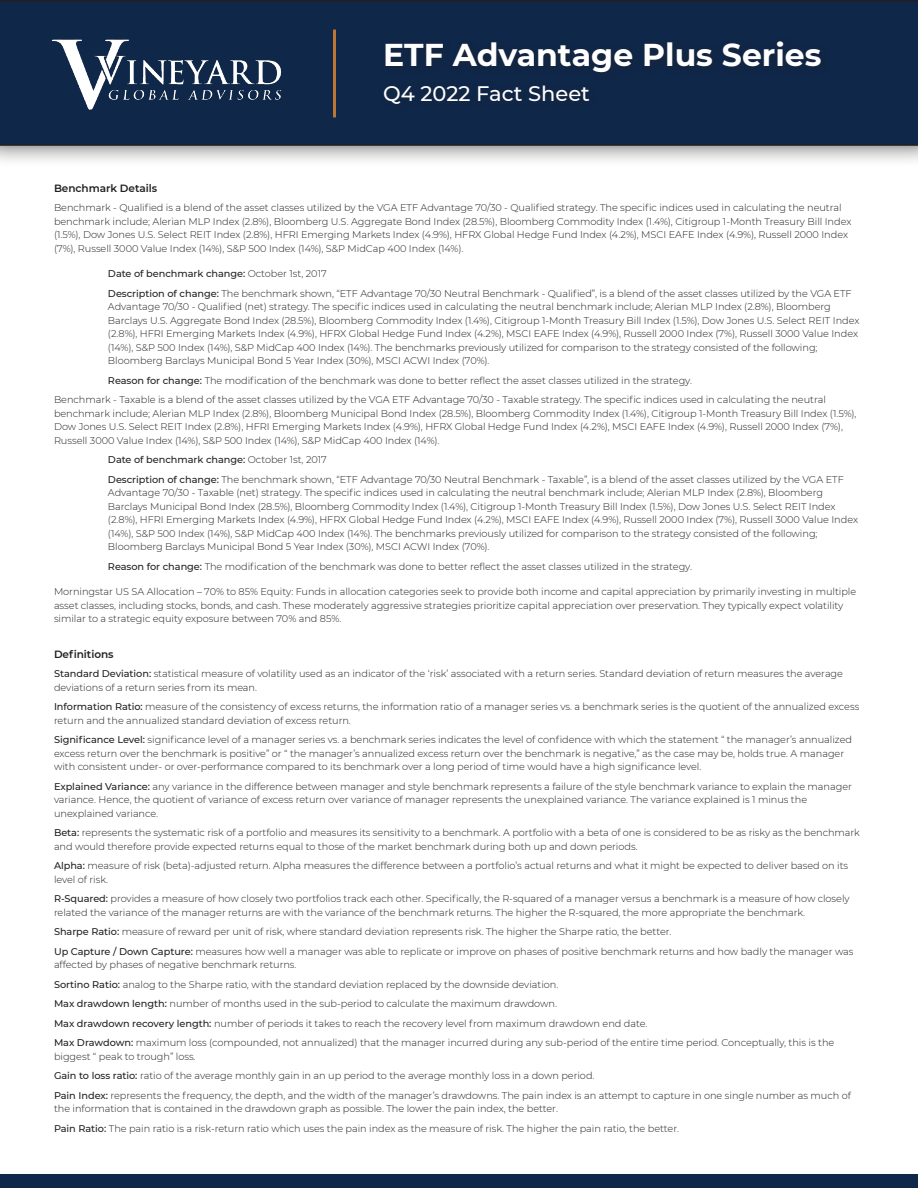
<style>
.page{position:relative;width:918px;height:1188px;background:#fff}
.page>*{position:absolute;margin:0;border:0;box-sizing:border-box;transform-origin:0 0}
.t1{font:700 31.5px "Montserrat";color:#fff}
.t2{font:500 21px "Montserrat";color:#fff}
.t3{font:600 10.5px "Montserrat";letter-spacing:-.005em;color:#231f20}
.t4{font:300 9.75px/13.5px "Montserrat";letter-spacing:-.005em;color:#231f20}
.t5{font:500 9.75px "Montserrat";letter-spacing:-.005em;color:#231f20}
.s1{font-weight:300}
.s2{font-weight:500}
</style>
<div class="page">
<div style="left:0;top:1175px;width:918px;height:13px;background:#0f2749"></div>
<div style="left:0;top:0;width:918px;height:167px;background:#231f20;opacity:.68"></div>
<div style="left:0;top:0;width:918px;height:146px;background:#0f2749"></div>
<img style="left:45px;top:32px;width:243px;height:85px">
<hr style="left:333px;top:30px;width:3px;height:87px;background:#bb7633">
<div style="left:379px;top:37px;width:452px;height:76px;background:#0f2648"></div>
<p class="t1" style="left:383px;top:32px;width:440px">ETF Advantage Plus Series</p>
<p class="t2" style="left:383px;top:78px;width:208px">Q4 2022 Fact Sheet</p>
<p class="t3" style="left:54px;top:180px;width:105px">Benchmark Details</p>
<p class="t4" style="left:54px;top:201px;width:799px">Benchmark - Qualified is a blend of the asset classes utilized by the VGA ETF Advantage 70/30 - Qualified strategy. The specific indices used in calculating the neutral benchmark include; Alerian MLP Index (2.8%), Bloomberg U.S. Aggregate Bond Index (28.5%), Bloomberg Commodity Index (1.4%), Citigroup 1-Month Treasury Bill Index (1.5%), Dow Jones U.S. Select REIT Index (2.8%), HFRI Emerging Markets Index (4.9%), HFRX Global Hedge Fund Index (4.2%), MSCI EAFE Index (4.9%), Russell 2000 Index (7%), Russell 3000 Value Index (14%), S&amp;P 500 Index (14%), S&amp;P MidCap 400 Index (14%).</p>
<p class="t5" style="left:108px;top:267px;width:220px">Date of benchmark change: <span class="s1">October 1st, 2017</span></p>
<p class="t4" style="left:108px;top:286px;width:753px"><span class="s2">Description of change:</span> The benchmark shown, “ETF Advantage 70/30 Neutral Benchmark - Qualified”, is a blend of the asset classes utilized by the VGA ETF Advantage 70/30 - Qualified (net) strategy. The specific indices used in calculating the neutral benchmark include; Alerian MLP Index (2.8%), Bloomberg Barclays U.S. Aggregate Bond Index (28.5%), Bloomberg Commodity Index (1.4%), Citigroup 1-Month Treasury Bill Index (1.5%), Dow Jones U.S. Select REIT Index (2.8%), HFRI Emerging Markets Index (4.9%), HFRX Global Hedge Fund Index (4.2%), MSCI EAFE Index (4.9%), Russell 2000 Index (7%), Russell 3000 Value Index (14%), S&amp;P 500 Index (14%), S&amp;P MidCap 400 Index (14%). The benchmarks previously utilized for comparison to the strategy consisted of the following; Bloomberg Barclays Municipal Bond 5 Year Index (30%), MSCI ACWI Index (70%).</p>
<p class="t4" style="left:108px;top:373px;width:586px"><span class="s2">Reason for change:</span> The modification of the benchmark was done to better reflect the asset classes utilized in the strategy.</p>
<p class="t4" style="left:54px;top:393px;width:804px">Benchmark - Taxable is a blend of the asset classes utilized by the VGA ETF Advantage 70/30 - Taxable strategy. The specific indices used in calculating the neutral benchmark include; Alerian MLP Index (2.8%), Bloomberg Municipal Bond Index (28.5%), Bloomberg Commodity Index (1.4%), Citigroup 1-Month Treasury Bill Index (1.5%), Dow Jones U.S. Select REIT Index (2.8%), HFRI Emerging Markets Index (4.9%), HFRX Global Hedge Fund Index (4.2%), MSCI EAFE Index (4.9%), Russell 2000 Index (7%), Russell 3000 Value Index (14%), S&amp;P 500 Index (14%), S&amp;P MidCap 400 Index (14%).</p>
<p class="t5" style="left:108px;top:453px;width:220px">Date of benchmark change: <span class="s1">October 1st, 2017</span></p>
<p class="t4" style="left:108px;top:472px;width:752px"><span class="s2">Description of change:</span> The benchmark shown, “ETF Advantage 70/30 Neutral Benchmark - Taxable”, is a blend of the asset classes utilized by the VGA ETF Advantage 70/30 - Taxable (net) strategy. The specific indices used in calculating the neutral benchmark include; Alerian MLP Index (2.8%), Bloomberg Barclays Municipal Bond Index (28.5%), Bloomberg Commodity Index (1.4%), Citigroup 1-Month Treasury Bill Index (1.5%), Dow Jones U.S. Select REIT Index (2.8%), HFRI Emerging Markets Index (4.9%), HFRX Global Hedge Fund Index (4.2%), MSCI EAFE Index (4.9%), Russell 2000 Index (7%), Russell 3000 Value Index (14%), S&amp;P 500 Index (14%), S&amp;P MidCap 400 Index (14%). The benchmarks previously utilized for comparison to the strategy consisted of the following; Bloomberg Barclays Municipal Bond 5 Year Index (30%), MSCI ACWI Index (70%).</p>
<p class="t4" style="left:108px;top:559px;width:586px"><span class="s2">Reason for change:</span> The modification of the benchmark was done to better reflect the asset classes utilized in the strategy.</p>
<p class="t4" style="left:54px;top:585px;width:804px">Morningstar US SA Allocation – 70% to 85% Equity: Funds in allocation categories seek to provide both income and capital appreciation by primarily investing in multiple asset classes, including stocks, bonds, and cash. These moderately aggressive strategies prioritize capital appreciation over preservation. They typically expect volatility similar to a strategic equity exposure between 70% and 85%.</p>
<p class="t3" style="left:54px;top:646px;width:61px">Definitions</p>
<p class="t4" style="left:54px;top:667px;width:791px"><span class="s2">Standard Deviation:</span> statistical measure of volatility used as an indicator of the ‘risk’ associated with a return series. Standard deviation of return measures the average deviations of a return series from its mean.</p>
<p class="t4" style="left:54px;top:700px;width:807px"><span class="s2">Information Ratio:</span> measure of the consistency of excess returns, the information ratio of a manager series vs. a benchmark series is the quotient of the annualized excess return and the annualized standard deviation of excess return.</p>
<p class="t4" style="left:54px;top:733px;width:800px"><span class="s2">Significance Level:</span> significance level of a manager series vs. a benchmark series indicates the level of confidence with which the statement “ the manager’s annualized excess return over the benchmark is positive” or “ the manager’s annualized excess return over the benchmark is negative,” as the case may be, holds true. A manager with consistent under- or over-performance compared to its benchmark over a long period of time would have a high significance level.</p>
<p class="t4" style="left:54px;top:779px;width:800px"><span class="s2">Explained Variance:</span> any variance in the difference between manager and style benchmark represents a failure of the style benchmark variance to explain the manager variance. Hence, the quotient of variance of excess return over variance of manager represents the unexplained variance. The variance explained is 1 minus the unexplained variance.</p>
<p class="t4" style="left:54px;top:826px;width:808px"><span class="s2">Beta:</span> represents the systematic risk of a portfolio and measures its sensitivity to a benchmark. A portfolio with a beta of one is considered to be as risky as the benchmark and would therefore provide expected returns equal to those of the market benchmark during both up and down periods.</p>
<p class="t4" style="left:54px;top:859px;width:796px"><span class="s2">Alpha:</span> measure of risk (beta)-adjusted return. Alpha measures the difference between a portfolio’s actual returns and what it might be expected to deliver based on its level of risk.</p>
<p class="t4" style="left:54px;top:892px;width:797px"><span class="s2">R-Squared:</span> provides a measure of how closely two portfolios track each other. Specifically, the R-squared of a manager versus a benchmark is a measure of how closely related the variance of the manager returns are with the variance of the benchmark returns. The higher the R-squared, the more appropriate the benchmark.</p>
<p class="t4" style="left:54px;top:925px;width:619px"><span class="s2">Sharpe Ratio:</span> measure of reward per unit of risk, where standard deviation represents risk. The higher the Sharpe ratio, the better.</p>
<p class="t4" style="left:54px;top:944px;width:801px"><span class="s2">Up Capture / Down Capture:</span> measures how well a manager was able to replicate or improve on phases of positive benchmark returns and how badly the manager was affected by phases of negative benchmark returns.</p>
<p class="t4" style="left:54px;top:977px;width:506px"><span class="s2">Sortino Ratio:</span> analog to the Sharpe ratio, with the standard deviation replaced by the downside deviation.</p>
<p class="t4" style="left:54px;top:997px;width:505px"><span class="s2">Max drawdown length:</span> number of months used in the sub-period to calculate the maximum drawdown.</p>
<p class="t4" style="left:54px;top:1016px;width:595px"><span class="s2">Max drawdown recovery length:</span> number of periods it takes to reach the recovery level from maximum drawdown end date.</p>
<p class="t4" style="left:54px;top:1036px;width:782px"><span class="s2">Max Drawdown:</span> maximum loss (compounded, not annualized) that the manager incurred during any sub-period of the entire time period. Conceptually, this is the biggest “ peak to trough” loss.</p>
<p class="t4" style="left:54px;top:1069px;width:542px"><span class="s2">Gain to loss ratio:</span> ratio of the average monthly gain in an up period to the average monthly loss in a down period.</p>
<p class="t4" style="left:54px;top:1088px;width:798px"><span class="s2">Pain Index:</span> represents the frequency, the depth, and the width of the manager’s drawdowns. The pain index is an attempt to capture in one single number as much of the information that is contained in the drawdown graph as possible. The lower the pain index, the better.</p>
<p class="t4" style="left:54px;top:1121px;width:627px"><span class="s2">Pain Ratio:</span> The pain ratio is a risk-return ratio which uses the pain index as the measure of risk. The higher the pain ratio, the better.</p>
</div>
